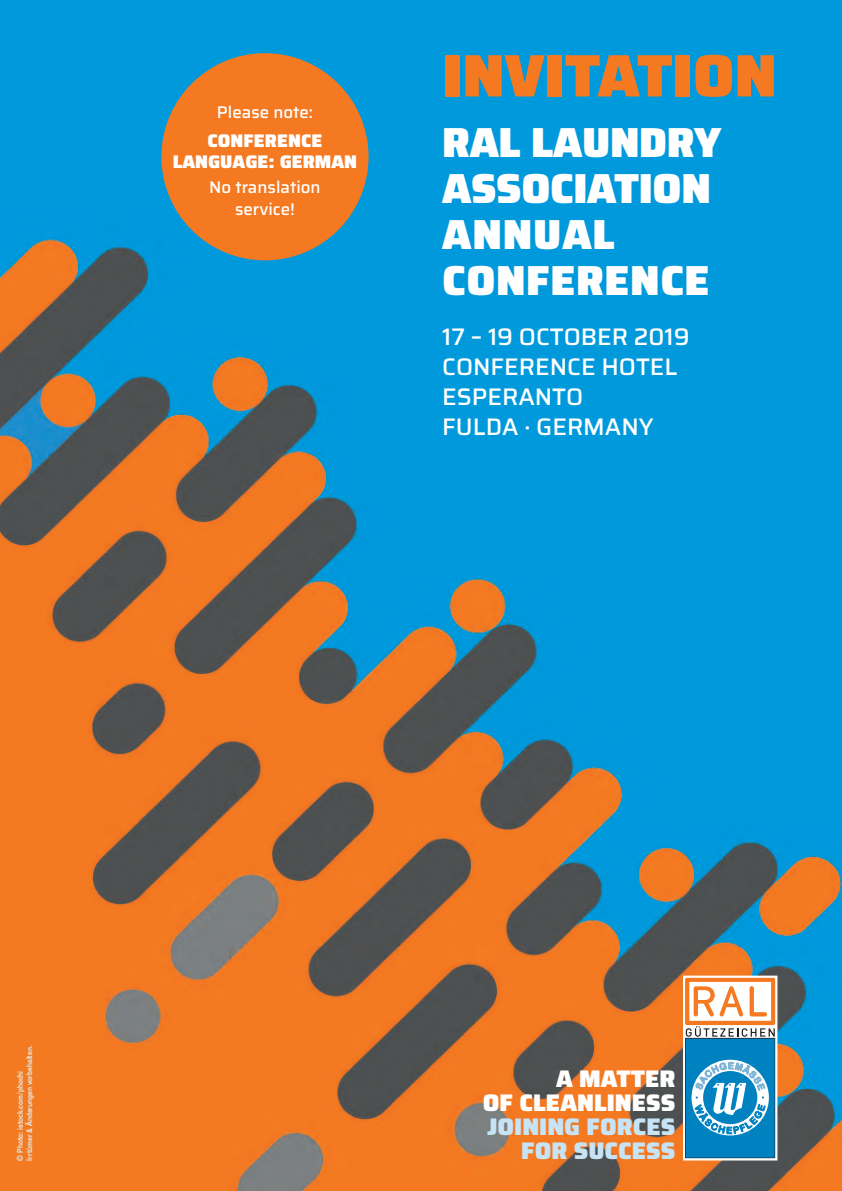
<style>
.page{position:relative;width:842px;height:1191px;background:#fff}
.page>*{position:absolute;margin:0;border:0;box-sizing:border-box;transform-origin:0 0}
.Headline_Workshop201{font:900 60px "Saira";color:#f47921}
.Headline_Workshop201-2{font:900 42px/46px "Saira";letter-spacing:-.01em;color:#fff}
.Headline_Workshop201-3{font:500 24px/30px "Saira";color:#fff}
.t1{font:900 24px/24px "Saira";color:#c7e3f6;text-align:right}
.Headline_Workshop201-4{font:900 18.3px/21.1px "Saira";color:#fff;text-align:center}
.Headline_Workshop201-5{font:500 16.9px/21.1px "Saira";color:#fff;text-align:center}
.t2{font:500 8px/9.6px "Folio Std";color:#e1f4fc;scale:.9 1}
.s1{color:#fff}
</style>
<div class="page">
<img style="left:0;top:0;width:842px;height:1191px">
<svg style="left:682px;top:974px;width:96px;height:187px"></svg>
<div style="left:161px;top:53px;width:208px;height:207px;background:#f47921;border-radius:50%"></div>
<p class="Headline_Workshop201-5" style="left:217px;top:101px;width:97px">Please note:</p>
<p class="Headline_Workshop201-4" style="left:173px;top:130px;width:186px">CONFERENCE<br>LANGUAGE: GERMAN</p>
<p class="Headline_Workshop201-5" style="left:209px;top:177px;width:113px">No translation service!</p>
<p class="Headline_Workshop201" style="left:442px;top:28px;width:336px">INVITATION</p>
<p class="Headline_Workshop201-2" style="left:442px;top:119px;width:281px">RAL LAUNDRY<br>ASSOCIATION<br>ANNUAL<br>CONFERENCE</p>
<p class="Headline_Workshop201-3" style="left:442px;top:322px;width:249px">17 – 19 OCTOBER 2019</p>
<p class="Headline_Workshop201-3" style="left:442px;top:352px;width:237px">CONFERENCE HOTEL<br>ESPERANTO</p>
<p class="Headline_Workshop201-3" style="left:442px;top:412px;width:213px">FULDA · GERMANY</p>
<p class="t2" style="left:15px;top:1160px;width:129px;rotate:-90deg">© Photo: istock.com/phochi<br>Irrtümer &amp; Änderungen vorbehalten.</p>
<p class="t1" style="left:483px;top:1066px;width:194px"><span class="s1">A MATTER<br>OF CLEANLINESS<br></span>JOINING FORCES<br>FOR SUCCESS</p>
</div>
